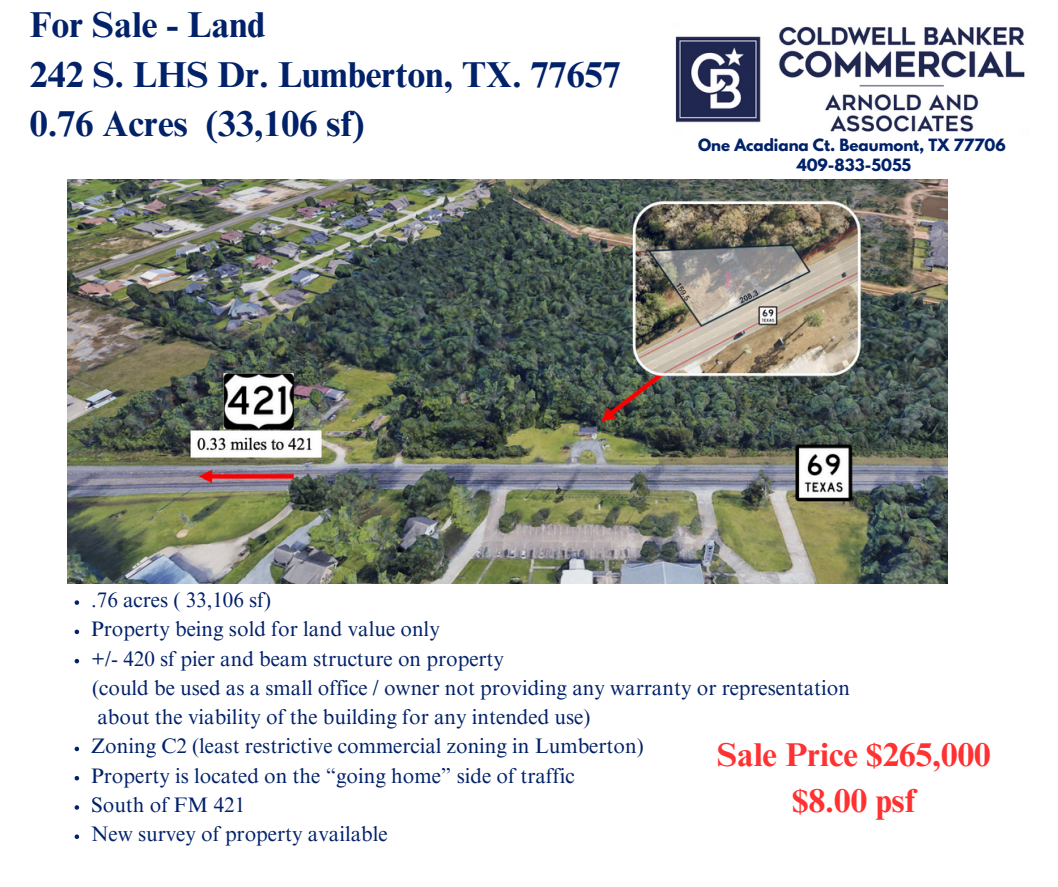
<style>
.page{position:relative;width:1058px;height:887px;background:#fff}
.page>*{position:absolute;margin:0;border:0;box-sizing:border-box;transform-origin:0 0}
.t1{font:700 36px/49.5px "Times NRMT Pro";color:#012169}
.t2{font:700 33px/46.2px "Times NRMT Pro";color:#ff3131;text-align:center}
.t3{font:21px/29.2px "Times NRMT Pro";color:#012169}
.t4{font:700 15px "League Spartan";color:#012169}
</style>
<div class="page">
<img style="left:675px;top:26px;width:350px;height:106px">
<img style="left:67px;top:179px;width:880px;height:404px">
<svg style="left:75px;top:600px;width:4px;height:5px"></svg>
<svg style="left:75px;top:629px;width:4px;height:5px"></svg>
<svg style="left:75px;top:659px;width:4px;height:4px"></svg>
<svg style="left:75px;top:746px;width:4px;height:5px"></svg>
<svg style="left:75px;top:776px;width:4px;height:4px"></svg>
<svg style="left:75px;top:805px;width:4px;height:4px"></svg>
<svg style="left:75px;top:834px;width:4px;height:5px"></svg>
<p class="t1" style="left:30px;top:4px;width:593px">For Sale - Land<br>242 S. LHS Dr. Lumberton, TX. 77657<br>0.76 Acres (33,106 sf)</p>
<p class="t4" style="left:698px;top:137px;width:309px">One Acadiana Ct. Beaumont, TX 77706</p>
<p class="t4" style="left:796px;top:157px;width:116px">409-833-5055</p>
<p class="t3" style="left:91px;top:588px;width:181px">.76 acres ( 33,106 sf)</p>
<p class="t3" style="left:91px;top:617px;width:350px">Property being sold for land value only</p>
<p class="t3" style="left:91px;top:646px;width:414px">+/- 420 sf pier and beam structure on property</p>
<h2 class="t3" style="left:92px;top:675px;width:759px">(could be used as a small office / owner not providing any warranty or representation about the viability of the building for any intended use)</h2>
<p class="t3" style="left:91px;top:734px;width:554px">Zoning C2 (least restrictive commercial zoning in Lumberton)</p>
<p class="t3" style="left:91px;top:763px;width:485px">Property is located on the “going home” side of traffic</p>
<p class="t3" style="left:91px;top:792px;width:155px">South of FM 421</p>
<p class="t3" style="left:91px;top:822px;width:298px">New survey of property available</p>
<h1 class="t2" style="left:717px;top:735px;width:275px">Sale Price $265,000 $8.00 psf</h1>
</div>
